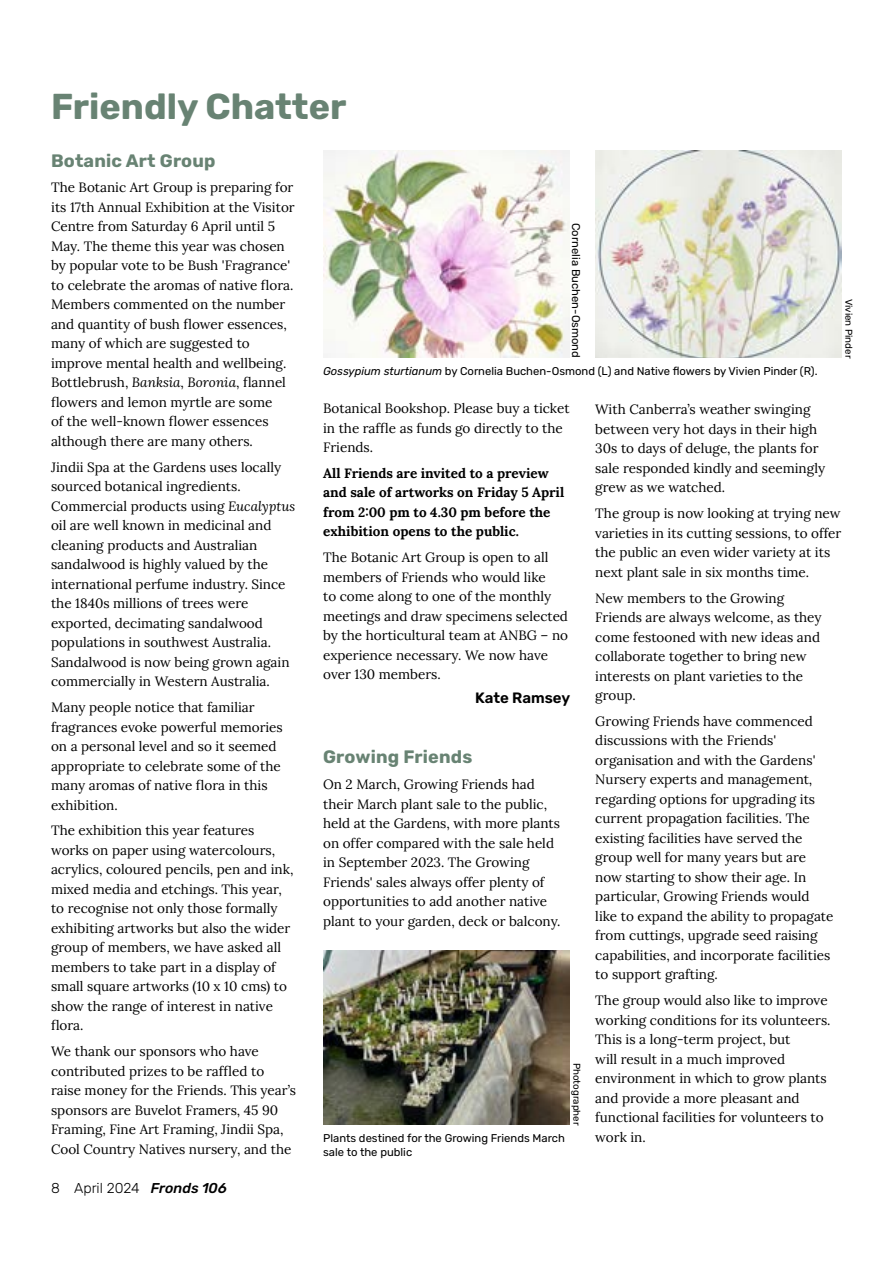
<style>
.page{position:relative;width:893px;height:1263px;background:#fff}
.page>*{position:absolute;margin:0;border:0;box-sizing:border-box;transform-origin:0 0}
.t1{font:700 36px "Rubik";color:#688373}
.t2{font:700 18px "Rubik";letter-spacing:.01em;color:#688373}
.t3{font:600 15px "Rubik";color:#000}
.t4{font:300 14.25px "Rubik";color:#000}
.t5{font:13.5px/19.5px "Lora";color:#000}
.t6{font:700 13.5px/19.5px "Lora";color:#000}
.t7{font:11.25px/13.5px "Rubik";color:#000}
.t8{font:9.75px "Rubik";color:#000}
.s1{font-style:italic}
.s2{font-weight:500;font-style:italic}
</style>
<div class="page">
<img style="left:323px;top:151px;width:247px;height:206px">
<img style="left:595px;top:151px;width:247px;height:206px">
<img style="left:323px;top:951px;width:247px;height:173px">
<h1 class="t1" style="left:51px;top:85px;width:297px">Friendly Chatter</h1>
<h2 class="t2" style="left:51px;top:150px;width:166px">Botanic Art Group</h2>
<p class="t5" style="left:51px;top:177px;width:245px">The Botanic Art Group is preparing for its 17th Annual Exhibition at the Visitor Centre from Saturday 6 April until 5<br>May. The theme this year was chosen by popular vote to be Bush 'Fragrance' to celebrate the aromas of native flora.<br>Members commented on the number and quantity of bush flower essences, many of which are suggested to improve mental health and wellbeing.<br>Bottlebrush, <span class="s1">Banksia</span>, <span class="s1">Boronia</span>, flannel flowers and lemon myrtle are some<br>of the well-known flower essences although there are many others.</p>
<p class="t5" style="left:51px;top:456px;width:246px">Jindii Spa at the Gardens uses locally sourced botanical ingredients.<br>Commercial products using <span class="s1">Eucalyptus </span>oil are well known in medicinal and cleaning products and Australian sandalwood is highly valued by the international perfume industry. Since the 1840s millions of trees were exported, decimating sandalwood populations in southwest Australia.<br>Sandalwood is now being grown again commercially in Western Australia.</p>
<p class="t5" style="left:51px;top:697px;width:233px">Many people notice that familiar fragrances evoke powerful memories on a personal level and so it seemed appropriate to celebrate some of the many aromas of native flora in this exhibition.</p>
<p class="t5" style="left:51px;top:820px;width:244px">The exhibition this year features works on paper using watercolours, acrylics, coloured pencils, pen and ink, mixed media and etchings. This year, to recognise not only those formally exhibiting artworks but also the wider group of members, we have asked all members to take part in a display of small square artworks (10 x 10 cms) to show the range of interest in native flora.</p>
<p class="t5" style="left:51px;top:1041px;width:247px">We thank our sponsors who have contributed prizes to be raffled to raise money for the Friends. This year’s sponsors are Buvelot Framers, 45 90<br>Framing, Fine Art Framing, Jindii Spa, Cool Country Natives nursery, and the</p>
<p class="t4" style="left:51px;top:1180px;width:177px">8 April 2024 <span class="s2">Fronds 106</span></p>
<p class="t7" style="left:582px;top:223px;width:137px;rotate:90deg">Cornelia Buchen-Osmond</p>
<p class="t7" style="left:323px;top:364px;width:496px"><span class="s1">Gossypium sturtianum</span> by Cornelia Buchen-Osmond (L) and Native flowers by Vivien Pinder (R).</p>
<p class="t8" style="left:854px;top:299px;width:61px;rotate:90deg">Vivien Pinder</p>
<p class="t5" style="left:323px;top:398px;width:248px">Botanical Bookshop. Please buy a ticket in the raffle as funds go directly to the<br>Friends.</p>
<p class="t6" style="left:323px;top:462px;width:243px">All Friends are invited to a preview and sale of artworks on Friday 5 April from 2:00 pm to 4.30 pm before the exhibition opens to the public.</p>
<p class="t5" style="left:323px;top:547px;width:246px">The Botanic Art Group is open to all members of Friends who would like<br>to come along to one of the monthly meetings and draw specimens selected by the horticultural team at ANBG – no experience necessary. We now have over 130 members.</p>
<p class="t3" style="left:475px;top:689px;width:96px">Kate Ramsey</p>
<h2 class="t2" style="left:323px;top:746px;width:151px">Growing Friends</h2>
<p class="t5" style="left:323px;top:773px;width:239px">On 2 March, Growing Friends had their March plant sale to the public, held at the Gardens, with more plants on offer compared with the sale held in September 2023. The Growing Friends' sales always offer plenty of opportunities to add another native plant to your garden, deck or balcony.</p>
<p class="t8" style="left:582px;top:1063px;width:64px;rotate:90deg">Photographer</p>
<p class="t7" style="left:323px;top:1132px;width:243px">Plants destined for the Growing Friends March sale to the public</p>
<p class="t5" style="left:595px;top:399px;width:231px">With Canberra’s weather swinging between very hot days in their high<br>30s to days of deluge, the plants for sale responded kindly and seemingly grew as we watched.</p>
<p class="t5" style="left:595px;top:503px;width:248px">The group is now looking at trying new varieties in its cutting sessions, to offer the public an even wider variety at its next plant sale in six months time.</p>
<p class="t5" style="left:595px;top:587px;width:228px">New members to the Growing<br>Friends are always welcome, as they come festooned with new ideas and collaborate together to bring new interests on plant varieties to the group.</p>
<p class="t5" style="left:595px;top:710px;width:240px">Growing Friends have commenced discussions with the Friends' organisation and with the Gardens' Nursery experts and management, regarding options for upgrading its current propagation facilities. The existing facilities have served the group well for many years but are now starting to show their age. In particular, Growing Friends would like to expand the ability to propagate from cuttings, upgrade seed raising capabilities, and incorporate facilities to support grafting.</p>
<p class="t5" style="left:595px;top:990px;width:237px">The group would also like to improve working conditions for its volunteers.<br>This is a long-term project, but<br>will result in a much improved environment in which to grow plants and provide a more pleasant and functional facilities for volunteers to work in.</p>
</div>
